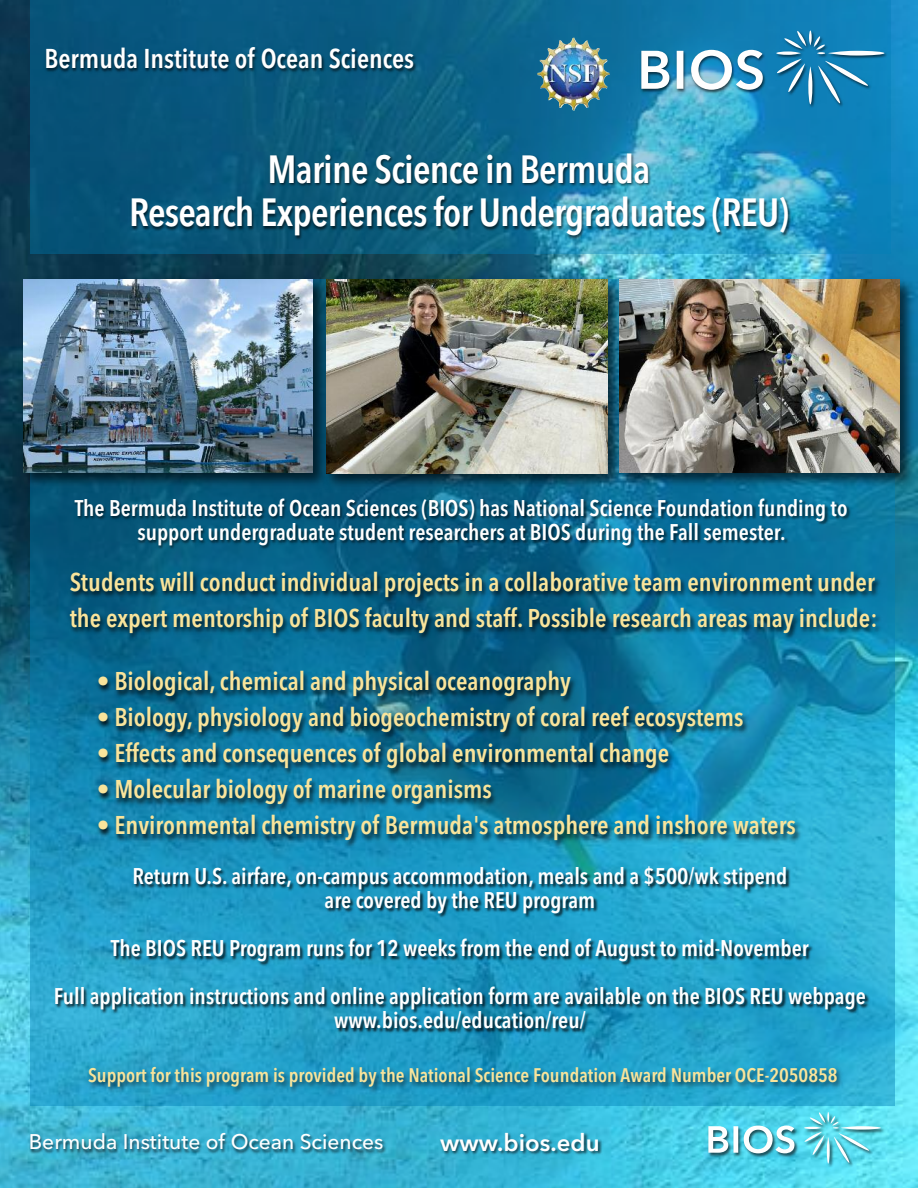
<style>
.page{position:relative;width:918px;height:1188px;background:#fff}
.page>*{position:absolute;margin:0;border:0;box-sizing:border-box;transform-origin:0 0}
.t1{font:600 condensed 39px/43.5px "Avenir Next LT Pro";letter-spacing:-.02em;color:#fff;text-align:center}
.t2{font:600 condensed 27px "Avenir Next LT Pro";color:#fff}
.t3{font:600 condensed 25.5px/36px "Avenir Next LT Pro";color:#f9e49b}
.t4{font:600 24px "Avenir Next LT Pro";color:#fff}
.t5{font:600 condensed 22.5px/24px "Avenir Next LT Pro";color:#fff;text-align:center}
.t6{font:500 21px "Avenir Next LT Pro";color:#fff}
.t7{font:600 condensed 19.5px "Avenir Next LT Pro";color:#f9e49b}
</style>
<div class="page">
<img style="left:0;top:0;width:918px;height:1188px">
<div style="left:31px;top:0;width:860px;height:254px;background:#007fb8;opacity:.39"></div>
<img style="left:40px;top:492px;width:847px;height:80px">
<img style="left:22px;top:1127px;width:401px;height:39px">
<img style="left:38px;top:41px;width:468px;height:66px">
<img style="left:631px;top:13px;width:269px;height:116px">
<svg style="left:641px;top:51px;width:28px;height:38px"></svg>
<svg style="left:677px;top:51px;width:6px;height:38px"></svg>
<svg style="left:691px;top:50px;width:72px;height:40px"></svg>
<svg style="left:814px;top:36px;width:11px;height:18px"></svg>
<hr style="left:809px;top:31px;width:3px;height:14px;background:#fefefe;border-radius:50%">
<svg style="left:784px;top:31px;width:22px;height:18px"></svg>
<svg style="left:776px;top:51px;width:25px;height:4px"></svg>
<svg style="left:777px;top:59px;width:28px;height:34px"></svg>
<svg style="left:808px;top:66px;width:4px;height:38px"></svg>
<svg style="left:818px;top:61px;width:51px;height:43px"></svg>
<svg style="left:828px;top:51px;width:56px;height:5px"></svg>
<img style="left:52px;top:565px;width:851px;height:345px">
<img style="left:537px;top:38px;width:73px;height:73px">
<img style="left:39px;top:1061px;width:853px;height:50px">
<img style="left:423px;top:1126px;width:212px;height:49px">
<img style="left:33px;top:861px;width:858px;height:233px">
<img style="left:22px;top:144px;width:877px;height:123px">
<img style="left:332px;top:274px;width:295px;height:219px">
<img style="left:332px;top:280px;width:276px;height:193px">
<img style="left:612px;top:273px;width:306px;height:219px">
<img style="left:619px;top:280px;width:280px;height:193px">
<img style="left:17px;top:273px;width:315px;height:220px">
<img style="left:23px;top:279px;width:290px;height:194px">
<img style="left:700px;top:1101px;width:200px;height:82px">
<svg style="left:708px;top:1126px;width:30px;height:27px"></svg>
<svg style="left:744px;top:1126px;width:51px;height:27px"></svg>
<hr style="left:827px;top:1137px;width:3px;height:27px;background:#fefefe;border-radius:50%">
<svg style="left:804px;top:1112px;width:66px;height:51px"></svg>
<svg style="left:841px;top:1126px;width:40px;height:4px"></svg>
<p class="t2" style="left:45px;top:49px;width:371px">Bermuda Institute of Ocean Sciences</p>
<h1 class="t1" style="left:129px;top:152px;width:661px">Marine Science in Bermuda<br>Research Experiences for Undergraduates (REU)</h1>
<p class="t5" style="left:75px;top:498px;width:774px">The Bermuda Institute of Ocean Sciences (BIOS) has National Science Foundation funding to support undergraduate student researchers at BIOS during the Fall semester.</p>
<p class="t3" style="left:70px;top:567px;width:809px">Students will conduct individual projects in a collaborative team environment under the expert mentorship of BIOS faculty and staff. Possible research areas may include:</p>
<p class="t3" style="left:97px;top:666px;width:476px">• Biological, chemical and physical oceanography</p>
<p class="t3" style="left:97px;top:702px;width:648px">• Biology, physiology and biogeochemistry of coral reef ecosystems</p>
<p class="t3" style="left:97px;top:738px;width:574px">• Effects and consequences of global environmental change</p>
<p class="t3" style="left:97px;top:774px;width:397px">• Molecular biology of marine organisms</p>
<p class="t3" style="left:97px;top:810px;width:701px">• Environmental chemistry of Bermuda's atmosphere and inshore waters</p>
<p class="t5" style="left:132px;top:867px;width:656px">Return U.S. airfare, on-campus accommodation, meals and a $500/wk stipend are covered by the REU program</p>
<p class="t5" style="left:54px;top:927px;width:813px;line-height:48px">The BIOS REU Program runs for 12 weeks from the end of August to mid-November<br>Full application instructions and online application form are available on the BIOS REU webpage</p>
<p class="t5" style="left:334px;top:1011px;width:253px">www.bios.edu/education/reu/</p>
<p class="t7" style="left:88px;top:1069px;width:751px">Support for this program is provided by the National Science Foundation Award Number OCE-2050858</p>
<p class="t6" style="left:29px;top:1134px;width:356px">Bermuda Institute of Ocean Sciences</p>
<p class="t4" style="left:440px;top:1134px;width:161px">www.bios.edu</p>
</div>
